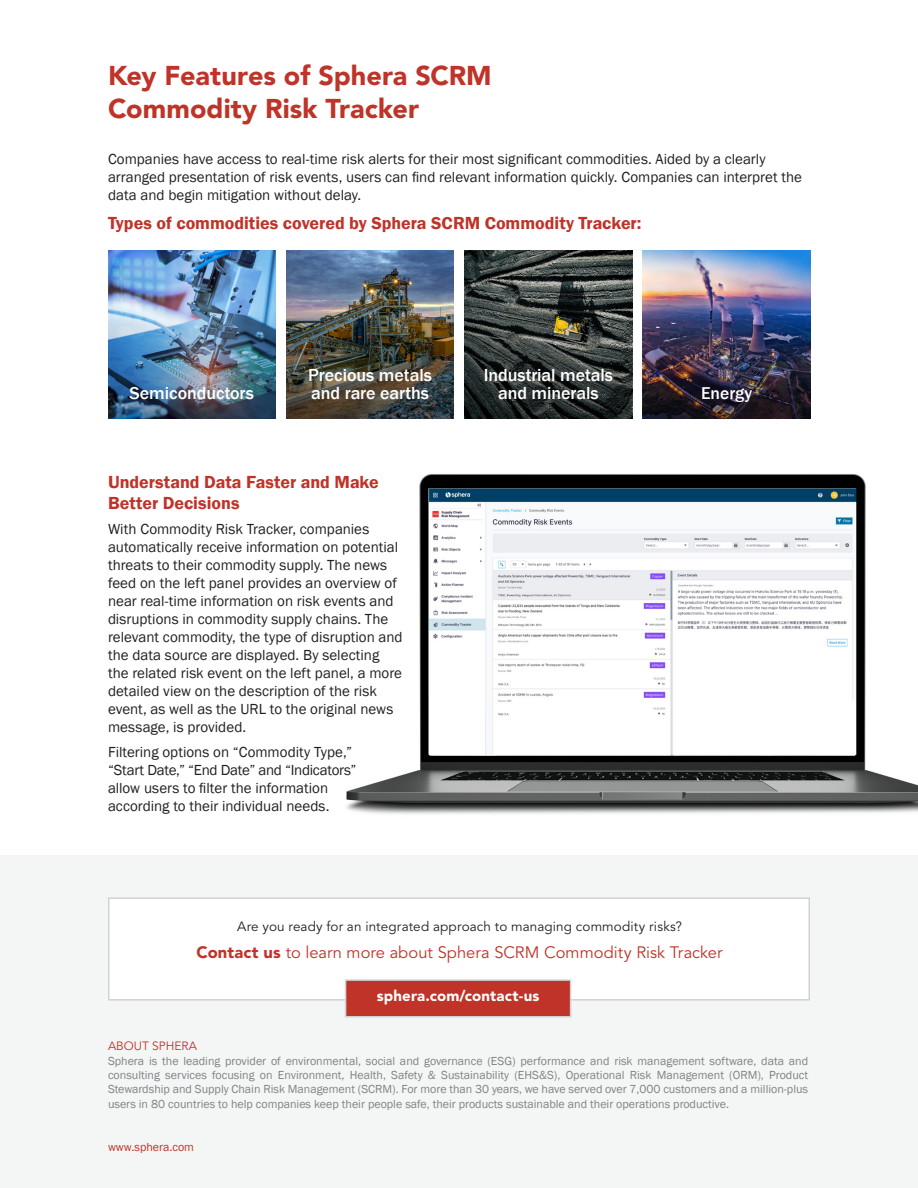
<style>
.page{position:relative;width:918px;height:1188px;background:#fff}
.page>*{position:absolute;margin:0;border:0;box-sizing:border-box;transform-origin:0 0}
.Cover_subtitle{font:900 27px/32.4px "Avenir LT Std";color:#bf3328}
.Body{font:18px/21.6px "Franklin Gothic URW Dem";color:#bf3328}
.Eyebrow{font:500 18px/18px "Franklin Gothic URW";letter-spacing:-.005em;color:#fff;text-align:center}
.Eyebrow-2{font:500 17.55px "Franklin Gothic URW";color:#fff}
.Body-2{font:16.5px "Avenir LT Std";color:#bf3328}
.Body-3{font:15px/18px "Franklin Gothic";color:#231f20}
.Body-4{font:900 15px "Avenir LT Std";letter-spacing:.015em;color:#fff}
.Body-5{font:13.5px "Avenir LT Std";letter-spacing:.01em;color:#231f20}
.t1{font:12px/14.4px "Franklin Gothic";color:#808285;text-align:justify}
.t2{font:12px "Franklin Gothic";color:#bf3328}
.t3{font:12px "Avenir LT Std";color:#bf3328}
.s1{font-weight:900}
</style>
<div class="page">
<img style="left:108px;top:251px;width:168px;height:167px">
<img style="left:286px;top:251px;width:168px;height:167px">
<svg style="left:465px;top:251px;width:167px;height:167px;background:#373c3a"></svg>
<img style="left:643px;top:251px;width:168px;height:167px">
<img style="left:346px;top:474px;width:572px;height:340px">
<div style="left:0;top:855px;width:918px;height:333px;background:#f4f5f5"></div>
<div style="left:108px;top:897px;width:702px;height:104px;background:#fff;border:2px solid #d1d2d4"></div>
<div style="left:346px;top:980px;width:225px;height:37px;background:#bf3328"></div>
<div style="left:345px;top:979px;width:226px;height:39px;border:2px solid #d1d2d4"></div>
<p class="Cover_subtitle" style="left:108px;top:60px;width:385px">Key Features of Sphera SCRM<br>Commodity Risk Tracker</p>
<p class="Body-3" style="left:108px;top:151px;width:696px">Companies have access to real-time risk alerts for their most significant commodities. Aided by a clearly arranged presentation of risk events, users can find relevant information quickly. Companies can interpret the data and begin mitigation without delay.</p>
<p class="Body" style="left:108px;top:212px;width:535px">Types of commodities covered by Sphera SCRM Commodity Tracker:</p>
<p class="Eyebrow" style="left:308px;top:366px;width:125px">Precious metals</p>
<p class="Eyebrow" style="left:130px;top:384px;width:126px">Semiconductors</p>
<p class="Eyebrow" style="left:311px;top:384px;width:119px">and rare earths</p>
<p class="Body" style="left:108px;top:471px;width:272px">Understand Data Faster and Make<br>Better Decisions</p>
<p class="Body-3" style="left:108px;top:520px;width:296px">With Commodity Risk Tracker, companies automatically receive information on potential threats to their commodity supply. The news feed on the left panel provides an overview of near real-time information on risk events and disruptions in commodity supply chains. The relevant commodity, the type of disruption and the data source are displayed. By selecting the related risk event on the left panel, a more detailed view on the description of the risk event, as well as the URL to the original news message, is provided.</p>
<p class="Body-3" style="left:108px;top:743px;width:250px">Filtering options on “Commodity Type,” “Start Date,” “End Date” and “Indicators” allow users to filter the information according to their individual needs.</p>
<p class="Eyebrow" style="left:484px;top:366px;width:131px">Industrial metals and minerals</p>
<p class="Eyebrow-2" style="left:701px;top:383px;width:52px">Energy</p>
<p class="Body-5" style="left:237px;top:919px;width:446px">Are you ready for an integrated approach to managing commodity risks?</p>
<p class="Body-2" style="left:196px;top:942px;width:528px"><span class="s1">Contact us</span> to learn more about Sphera SCRM Commodity Risk Tracker</p>
<p class="Body-4" style="left:377px;top:987px;width:164px">sphera.com/contact-us</p>
<p class="t3" style="left:108px;top:1039px;width:90px">ABOUT SPHERA</p>
<p class="t1" style="left:108px;top:1054px;width:702px">Sphera is the leading provider of environmental, social and governance (ESG) performance and risk management software, data and consulting services focusing on Environment, Health, Safety &amp; Sustainability (EHS&amp;S), Operational Risk Management (ORM), Product Stewardship and Supply Chain Risk Management (SCRM). For more than 30 years, we have served over 7,000 customers and a million-plus</p>
<p class="t1" style="left:108px;top:1097px;width:623px">users in 80 countries to help companies keep their people safe, their products sustainable and their operations productive.</p>
<p class="t2" style="left:108px;top:1140px;width:88px">www.sphera.com</p>
</div>
